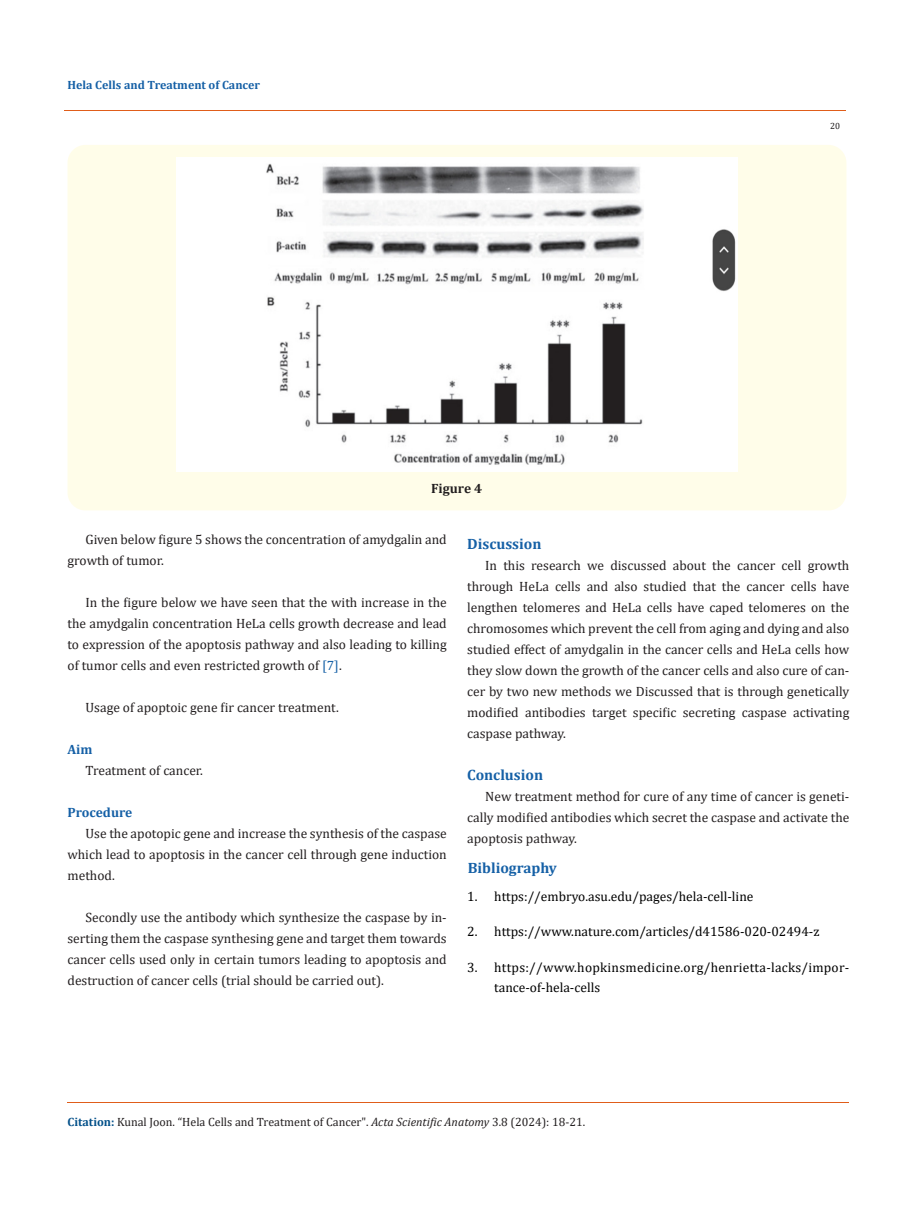
<style>
.page{position:relative;width:917px;height:1224px;background:#fff}
.page>*{position:absolute;margin:0;border:0;box-sizing:border-box;transform-origin:0 0}
.t1{font:700 15px "Cambria";color:#1560a6}
.t2{font:13.5px/21px "Cambria";color:#231f20;text-align:justify}
.t3{font:13.5px "Cambria";color:#000}
.t4{font:13.5px/20.2px "Cambria";letter-spacing:.02em;color:#000}
.t5{font:700 13.5px "Cambria";color:#1560a6}
.t6{font:700 13.5px "Cambria";color:#231f20}
.t7{font:12px "Cambria";color:#231f20}
.t8{font:700 12px "Cambria";color:#1560a6}
.t9{font:9px "Cambria";color:#231f20}
.s1{color:#1560a6}
.s2{font-weight:700;color:#035089}
.s3{font-style:italic}
</style>
<div class="page">
<hr style="left:64px;top:110px;width:782px;height:1px;background:#e05d1a">
<div style="left:67px;top:145px;width:779px;height:365px;background:#fffde9;border-radius:18px"></div>
<img style="left:176px;top:158px;width:561px;height:314px">
<hr style="left:67px;top:1103px;width:782px;height:1px;background:#e05d1a">
<p class="t8" style="left:67px;top:76px;width:194px">Hela Cells and Treatment of Cancer</p>
<p class="t9" style="left:830px;top:120px;width:11px">20</p>
<p class="t6" style="left:431px;top:479px;width:52px">Figure 4</p>
<p class="t2" style="left:67px;top:528px;width:381px;text-indent:18px">Given below figure 5 shows the concentration of amydgalin and growth of tumor.</p>
<p class="t2" style="left:67px;top:591px;width:381px;text-indent:18px">In the figure below we have seen that the with increase in the the amydgalin concentration HeLa cells growth decrease and lead to expression of the apoptosis pathway and also leading to killing of tumor cells and even restricted growth of <span class="s1">[7]</span>.</p>
<p class="t2" style="left:85px;top:696px;width:255px">Usage of apoptoic gene fir cancer treatment.</p>
<p class="t5" style="left:67px;top:739px;width:27px">Aim</p>
<p class="t2" style="left:85px;top:759px;width:119px">Treatment of cancer.</p>
<p class="t5" style="left:67px;top:802px;width:66px">Procedure</p>
<p class="t2" style="left:67px;top:822px;width:381px;text-indent:18px">Use the apotopic gene and increase the synthesis of the caspase which lead to apoptosis in the cancer cell through gene induction method.</p>
<p class="t2" style="left:67px;top:906px;width:381px;text-indent:18px">Secondly use the antibody which synthesize the caspase by in&shy;serting them the caspase synthesing gene and target them towards cancer cells used only in certain tumors leading to apoptosis and destruction of cancer cells (trial should be carried out).</p>
<p class="t1" style="left:467px;top:533px;width:76px">Discussion</p>
<p class="t2" style="left:467px;top:555px;width:384px;text-indent:18px">In this research we discussed about the cancer cell growth through HeLa cells and also studied that the cancer cells have lengthen telomeres and HeLa cells have caped telomeres on the chromosomes which prevent the cell from aging and dying and also studied effect of amydgalin in the cancer cells and HeLa cells how they slow down the growth of the cancer cells and also cure of can&shy;cer by two new methods we Discussed that is through genetically modified antibodies target specific secreting caspase activating caspase pathway.</p>
<p class="t1" style="left:467px;top:764px;width:77px">Conclusion</p>
<p class="t2" style="left:467px;top:786px;width:384px;text-indent:18px">New treatment method for cure of any time of cancer is geneti&shy;cally modified antibodies which secret the caspase and activate the apoptosis pathway.</p>
<p class="t1" style="left:468px;top:857px;width:91px">Bibliography</p>
<p class="t3" style="left:467px;top:889px;width:288px">1. https://embryo.asu.edu/pages/hela-cell-line</p>
<p class="t3" style="left:467px;top:924px;width:354px">2. https://www.nature.com/articles/d41586-020-02494-z</p>
<p class="t4" style="left:494px;top:957px;width:357px;text-indent:-27px">3. https://www.hopkinsmedicine.org/henrietta-lacks/impor&shy;tance-of-hela-cells</p>
<p class="t7" style="left:67px;top:1115px;width:519px"><span class="s2">Citation:</span> Kunal Joon. “Hela Cells and Treatment of Cancer". <span class="s3">Acta Scientific Anatomy</span> 3.8 (2024): 18-21.</p>
</div>
